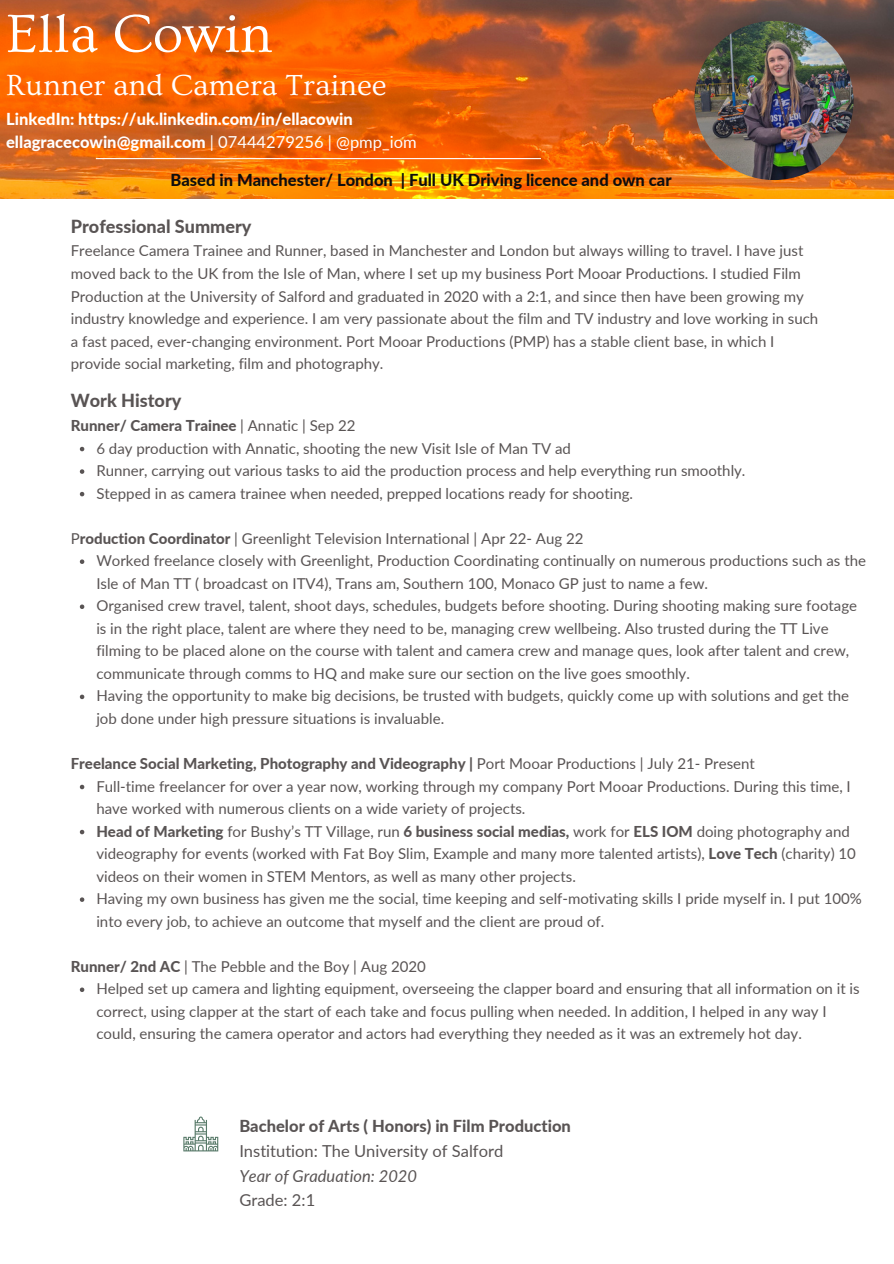
<style>
.page{position:relative;width:894px;height:1264px;background:#fff}
.page>*{position:absolute;margin:0;border:0;box-sizing:border-box;transform-origin:0 0}
.t1{font:55.8px "Ovo";color:#fff}
.t2{font:30.6px "Ovo";color:#fff}
.t3{font:800 18px "Lato";color:#595454}
.t4{font:800 16.5px/22.5px "Lato";color:#fff}
.t5{font:800 16.5px "Lato";color:#0e0d0e}
.t6{font:16.5px "Lato";color:#595454}
.t7{font:800 16.5px "Lato";color:#595454}
.t8{font:italic 16.5px "Lato";color:#595454}
.t9{font:15px/22.5px "Lato";color:#595454}
.t10{font:800 15px "Lato";color:#595454}
.s1{font-weight:400}
.s2{font-weight:800}
</style>
<div class="page">
<img style="left:0;top:0;width:893px;height:198px">
<img style="left:694px;top:21px;width:159px;height:159px;border-radius:50%">
<hr style="left:96px;top:158px;width:445px;height:1px;background:#fff">
<svg style="left:80px;top:447px;width:4px;height:4px"></svg>
<svg style="left:80px;top:469px;width:4px;height:5px"></svg>
<svg style="left:80px;top:492px;width:4px;height:4px"></svg>
<svg style="left:80px;top:559px;width:4px;height:5px"></svg>
<svg style="left:80px;top:604px;width:4px;height:5px"></svg>
<svg style="left:80px;top:694px;width:4px;height:5px"></svg>
<svg style="left:80px;top:784px;width:4px;height:5px"></svg>
<svg style="left:80px;top:829px;width:4px;height:5px"></svg>
<svg style="left:80px;top:897px;width:4px;height:4px"></svg>
<svg style="left:80px;top:987px;width:4px;height:5px"></svg>
<svg style="left:183px;top:1116px;width:35px;height:35px"></svg>
<h1 class="t1" style="left:6px;top:3px;width:268px">Ella Cowin</h1>
<h2 class="t2" style="left:6px;top:68px;width:382px">Runner and Camera Trainee</h2>
<p class="t4" style="left:6px;top:108px;width:412px">LinkedIn: https://uk.linkedin.com/in/ellacowin ellagracecowin@gmail.com <span class="s1">| 07444279256 | @pmp_iom</span></p>
<p class="t5" style="left:170px;top:169px;width:502px">Based in Manchester/ London | Full UK Driving licence and own car</p>
<p class="t3" style="left:71px;top:215px;width:182px">Professional Summery</p>
<p class="t9" style="left:71px;top:239px;width:748px">Freelance Camera Trainee and Runner, based in Manchester and London but always willing to travel. I have just moved back to the UK from the Isle of Man, where I set up my business Port Mooar Productions. I studied Film Production at the University of Salford and graduated in 2020 with a 2:1, and since then have been growing my industry knowledge and experience. I am very passionate about the film and TV industry and love working in such a fast paced, ever-changing environment. Port Mooar Productions (PMP) has a stable client base, in which I provide social marketing, film and photography.</p>
<p class="t3" style="left:71px;top:389px;width:112px">Work History</p>
<p class="t10" style="left:71px;top:416px;width:286px">Runner/ Camera Trainee <span class="s1">| Annatic | Sep 22</span></p>
<p class="t9" style="left:96px;top:436px;width:650px">6 day production with Annatic, shooting the new Visit Isle of Man TV ad<br>Runner, carrying out various tasks to aid the production process and help everything run smoothly.<br>Stepped in as camera trainee when needed, prepped locations ready for shooting.</p>
<p class="t9" style="left:71px;top:526px;width:514px">P<span class="s2">roduction Coordinator</span> | Greenlight Television International | Apr 22- Aug 22</p>
<p class="t9" style="left:96px;top:549px;width:771px">Worked freelance closely with Greenlight, Production Coordinating continually on numerous productions such as the Isle of Man TT ( broadcast on ITV4), Trans am, Southern 100, Monaco GP just to name a few.<br>Organised crew travel, talent, shoot days, schedules, budgets before shooting. During shooting making sure footage is in the right place, talent are where they need to be, managing crew wellbeing. Also trusted during the TT Live filming to be placed alone on the course with talent and camera crew and manage ques, look after talent and crew, communicate through comms to HQ and make sure our section on the live goes smoothly.<br>Having the opportunity to make big decisions, be trusted with budgets, quickly come up with solutions and get the job done under high pressure situations is invaluable.</p>
<p class="t10" style="left:71px;top:754px;width:685px">Freelance Social Marketing, Photography and Videography | <span class="s1">Port Mooar Productions | July 21- Present</span></p>
<p class="t9" style="left:96px;top:774px;width:766px">Full-time freelancer for over a year now, working through my company Port Mooar Productions. During this time, I have worked with numerous clients on a wide variety of projects.<br><span class="s2">Head of Marketing</span> for Bushy’s TT Village, run <span class="s2">6 business social medias,</span> work for <span class="s2">ELS IOM</span> doing photography and videography for events (worked with Fat Boy Slim, Example and many more talented artists), <span class="s2">Love Tech</span> (charity) 10 videos on their women in STEM Mentors, as well as many other projects.<br>Having my own business has given me the social, time keeping and self-motivating skills I pride myself in. I put 100% into every job, to achieve an outcome that myself and the client are proud of.</p>
<p class="t9" style="left:71px;top:954px;width:356px"><span class="s2">Runner/ 2nd AC</span> | The Pebble and the Boy | Aug 2020</p>
<p class="t9" style="left:96px;top:977px;width:764px">Helped set up camera and lighting equipment, overseeing the clapper board and ensuring that all information on it is correct, using clapper at the start of each take and focus pulling when needed. In addition, I helped in any way I could, ensuring the camera operator and actors had everything they needed as it was an extremely hot day.</p>
<p class="t7" style="left:239px;top:1115px;width:333px">Bachelor of Arts ( Honors) in Film Production</p>
<p class="t6" style="left:239px;top:1140px;width:265px">Institution: The University of Salford</p>
<p class="t8" style="left:239px;top:1165px;width:179px">Year of Graduation: 2020</p>
<p class="t6" style="left:239px;top:1190px;width:77px">Grade: 2:1</p>
</div>
